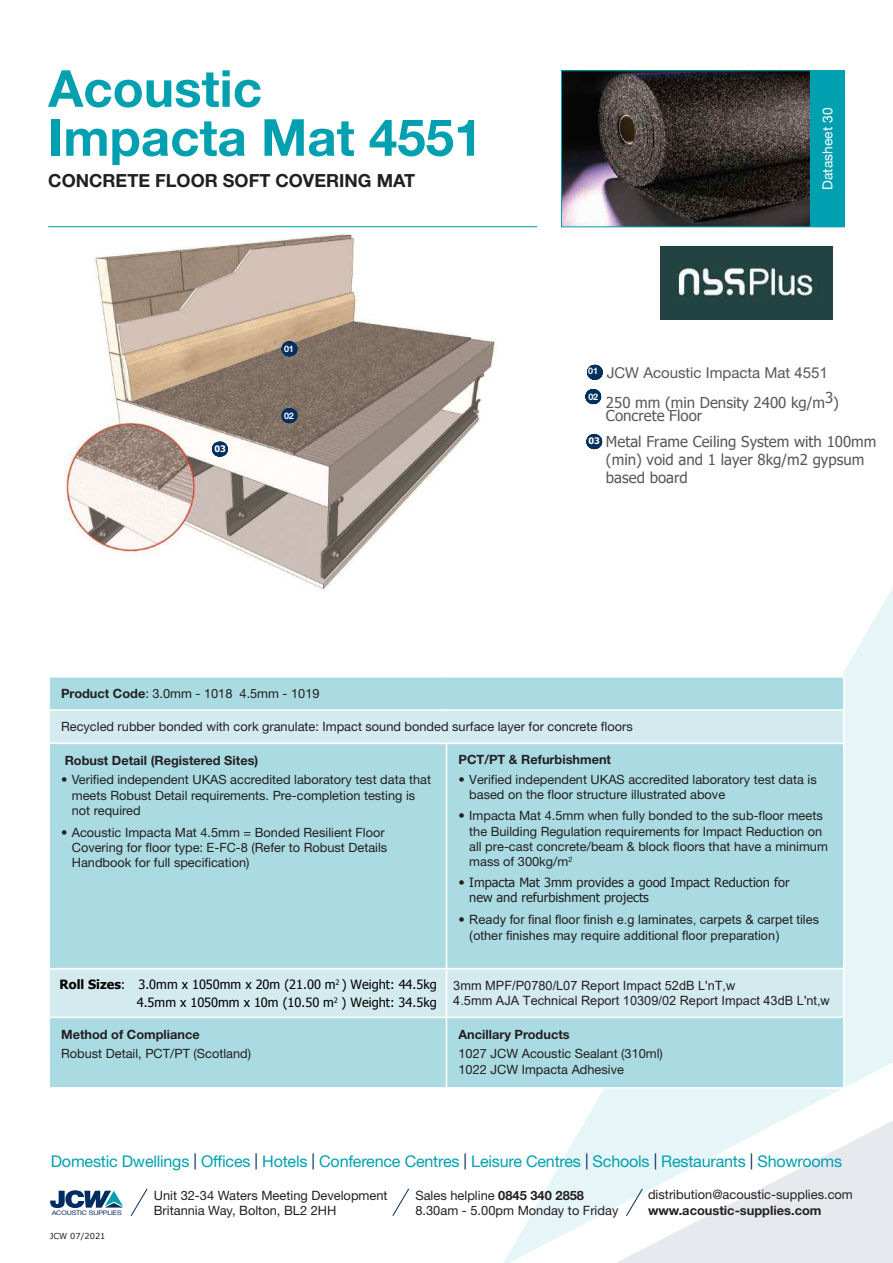
<style>
.page{position:relative;width:893px;height:1263px;background:#fff}
.page>*{position:absolute;margin:0;border:0;box-sizing:border-box;transform-origin:0 0}
.t1{font:700 51.15px/48.9px "Helvetica Neue LT Std";color:#00a0b0}
.t2{font:700 18.15px "Helvetica Neue LT Std";color:#231f20}
.t3{font:16.05px "Helvetica Neue LT Std";letter-spacing:-.015em;color:#00a0b0}
.t4{font:15px/18px "Tahoma";color:#58585a}
.t5{font:15px "Helvetica Neue LT Std";color:#58585a}
.t6{font:13.8px "Helvetica Neue LT Std";color:#fff}
.t7{font:12.9px/15.9px "Helvetica Neue LT Std";color:#231f20}
.t8{font:700 12.9px "Helvetica Neue LT Std";color:#231f20}
.t9{font:12.75px/15.5px "Helvetica Neue LT Std";color:#231f20}
.t10{font:12.75px/15.5px "Arial";color:#231f20}
.t11{font:12.75px/17.9px "Tahoma";color:#000;text-align:right}
.t12{font:700 12.75px "Helvetica Neue LT Std";color:#231f20}
.t13{font:12.75px/14.7px "Tahoma";color:#231f20}
.t14{font:700 9px "Helvetica Neue LT Std";letter-spacing:-.005em;color:#fff}
.t15{font:700 9px "Tahoma";color:#fff}
.t16{font:8.25px "Verdana";color:#231f20}
.t17{font:6.3px "Helvetica Neue";letter-spacing:-.02em;color:#002c62;scale:1.15 1}
.s1{font-family:"Arial"}
.s2{font-weight:700}
.s3{font-family:"Helvetica Neue LT Std"}
.s4{color:#002c62}
</style>
<div class="page">
<svg style="left:504px;top:587px;width:389px;height:676px"></svg>
<svg style="left:130px;top:1188px;width:18px;height:28px"></svg>
<svg style="left:50px;top:1190px;width:73px;height:18px"></svg>
<svg style="left:392px;top:1188px;width:17px;height:28px"></svg>
<svg style="left:626px;top:1188px;width:17px;height:28px"></svg>
<div style="left:50px;top:678px;width:793px;height:409px;background:#aadbe2"></div>
<svg style="left:50px;top:711px;width:793px;height:305px;background:#b4dfe5"></svg>
<hr style="left:446px;top:676px;width:399px;height:2px;background:#fff">
<hr style="left:843px;top:678px;width:2px;height:32px;background:#fff">
<hr style="left:843px;top:710px;width:2px;height:33px;background:#fff">
<hr style="left:446px;top:744px;width:1px;height:224px;background:#fff">
<hr style="left:843px;top:743px;width:2px;height:226px;background:#fff">
<hr style="left:446px;top:969px;width:1px;height:47px;background:#fff">
<hr style="left:843px;top:969px;width:2px;height:48px;background:#fff">
<hr style="left:446px;top:1018px;width:1px;height:69px;background:#fff">
<hr style="left:843px;top:1017px;width:2px;height:70px;background:#fff">
<hr style="left:446px;top:1087px;width:399px;height:2px;background:#fff">
<hr style="left:50px;top:742px;width:396px;height:2px;background:#fff">
<hr style="left:446px;top:742px;width:397px;height:2px;background:#fff">
<hr style="left:50px;top:1016px;width:396px;height:2px;background:#fff">
<hr style="left:446px;top:1016px;width:397px;height:2px;background:#fff">
<hr style="left:50px;top:968px;width:396px;height:1px;background:#fff">
<hr style="left:446px;top:968px;width:397px;height:1px;background:#fff">
<hr style="left:50px;top:709px;width:396px;height:2px;background:#fff">
<hr style="left:446px;top:709px;width:397px;height:2px;background:#fff">
<img style="left:563px;top:72px;width:248px;height:153px">
<div style="left:561px;top:70px;width:284px;height:157px;border:1px solid #00a0b0"></div>
<div style="left:811px;top:70px;width:34px;height:157px;background:#00a0b0"></div>
<hr style="left:48px;top:226px;width:489px;height:1px;background:#00a0b0">
<svg style="left:594px;top:365px;width:1px;height:15px"></svg>
<svg style="left:593px;top:389px;width:1px;height:15px"></svg>
<svg style="left:594px;top:434px;width:1px;height:15px"></svg>
<img style="left:661px;top:246px;width:172px;height:73px">
<img style="left:64px;top:234px;width:433px;height:357px">
<svg style="left:289px;top:341px;width:1px;height:15px"></svg>
<svg style="left:289px;top:408px;width:1px;height:15px"></svg>
<svg style="left:219px;top:442px;width:1px;height:15px"></svg>
<h1 class="t1" style="left:48px;top:63px;width:436px">Acoustic<br>Impacta Mat 4551</h1>
<h2 class="t2" style="left:48px;top:170px;width:342px">Concrete floor soft coveri ng mat</h2>
<p class="t14" style="left:284px;top:343px;width:11px">01</p>
<p class="t15" style="left:214px;top:443px;width:13px">03</p>
<p class="t14" style="left:284px;top:410px;width:11px">02</p>
<p class="t6" style="left:819px;top:190px;width:84px;rotate:-90deg">Datasheet 30</p>
<p class="t5" style="left:607px;top:364px;width:223px">JCW Acoustic Impacta Mat <span class="s1">4551</span></p>
<p class="t4" style="left:606px;top:396px;width:235px;line-height:13px">250 mm (min Density 2400 kg/m3)<br>Concrete Floor</p>
<p class="t4" style="left:606px;top:433px;width:272px">Metal Frame Ceiling System with 100mm (min) void and 1 layer 8kg/m2 gypsum based board</p>
<p class="t14" style="left:588px;top:365px;width:11px">01</p>
<p class="t14" style="left:588px;top:391px;width:11px">02</p>
<p class="t15" style="left:588px;top:435px;width:13px">03</p>
<p class="t9" style="left:61px;top:685px;width:260px"><span class="s2">Product Code</span>: 3.0mm - 1018 4.5mm - 1019</p>
<p class="t9" style="left:61px;top:719px;width:573px">Recycled rubber bonded with cork granulate: Impact sound bonded surface layer for concrete floors</p>
<p class="t12" style="left:65px;top:752px;width:195px">Robust Detail (Registered Sites)</p>
<p class="t9" style="left:72px;top:772px;width:361px;text-indent:-11px">• Verified independent UKAS accredited laboratory test data that meets Robust Detail requirements. Pre-completion testing is not required</p>
<p class="t9" style="left:72px;top:824px;width:317px;text-indent:-11px">• Acoustic Impacta Mat 4.5mm = Bonded Resilient Floor<br>Covering for floor type: E-FC-8 (Refer to Robust Details<br>Handbook for full specification)</p>
<p class="t12" style="left:459px;top:752px;width:154px">PCT/PT &amp; Refurbishment</p>
<p class="t9" style="left:469px;top:772px;width:349px;line-height:14.7px;text-indent:-11px">• Verified independent UKAS accredited laboratory test data is based on the floor structure illustrated above</p>
<p class="t9" style="left:469px;top:808px;width:360px;text-indent:-11px">• Impacta Mat 4.5mm when fully bonded to the sub-floor meets the Building Regulation requirements for Impact Reduction on all pre-cast concrete/beam &amp; block floors that have a minimum mass of 300kg/m<sup>2</sup></p>
<p class="t13" style="left:469px;top:875px;width:322px;text-indent:-11px"><span class="s3">•</span> Impacta Mat 3mm provides a good Impact Reduction for new and refurbishment projects</p>
<p class="t10" style="left:469px;top:912px;width:351px;text-indent:-11px"><span class="s3">•</span> Ready for final floor finish e.g laminates, carpets &amp; carpet tiles (other finishes may require additional floor preparation)</p>
<p class="t10" style="left:453px;top:977px;width:378px">3mm MPF/P0780/L07 Report Impact 52dB L'nT,w<br>4.5mm AJA Technical Report 10309/02 Report Impact 43dB L'nt,w</p>
<p class="t11" style="left:60px;top:975px;width:379px"><span class="s2">Roll Sizes</span>: 3.0mm x 1050mm x 20m (21.00 m<sup>2</sup> ) Weight: 44.5kg<br>4.5mm x 1050mm x 10m (10.50 m<sup>2</sup> ) Weight: 34.5kg</p>
<p class="t12" style="left:61px;top:1026px;width:140px">Method of Compliance</p>
<p class="t9" style="left:61px;top:1046px;width:191px">Robust Detail, PCT/PT (Scotland)</p>
<p class="t12" style="left:459px;top:1026px;width:113px">Ancillary Products</p>
<p class="t9" style="left:459px;top:1046px;width:206px">1027 JCW Acoustic Sealant (310ml)<br>1022 JCW Impacta Adhesive</p>
<p class="t3" style="left:51px;top:1152px;width:793px">Domestic Dwellings <span class="s4">|</span> Offices <span class="s4">|</span> Hotels <span class="s4">|</span> Conference Centres <span class="s4">|</span> Leisure Centres <span class="s4">|</span> Schools <span class="s4">|</span> Restaurants <span class="s4">|</span> Showrooms</p>
<p class="t7" style="left:415px;top:1187px;width:170px">Sales helpline <span class="s2">0845 340 2858</span></p>
<p class="t17" style="left:52px;top:1209px;width:62px">ACOUSTIC SUPPLIES</p>
<p class="t7" style="left:415px;top:1203px;width:205px">8.30am - 5.00pm Monday to Friday</p>
<p class="t7" style="left:154px;top:1187px;width:235px">Unit 32-34 Waters Meeting Development<br>Britannia Way, Bolton, BL2 2HH</p>
<p class="t7" style="left:648px;top:1186px;width:206px">distribution@acoustic-supplies.com</p>
<p class="t8" style="left:648px;top:1202px;width:175px">www.acoustic-supplies.com</p>
<p class="t16" style="left:50px;top:1230px;width:57px">JCW 07/2021</p>
</div>
